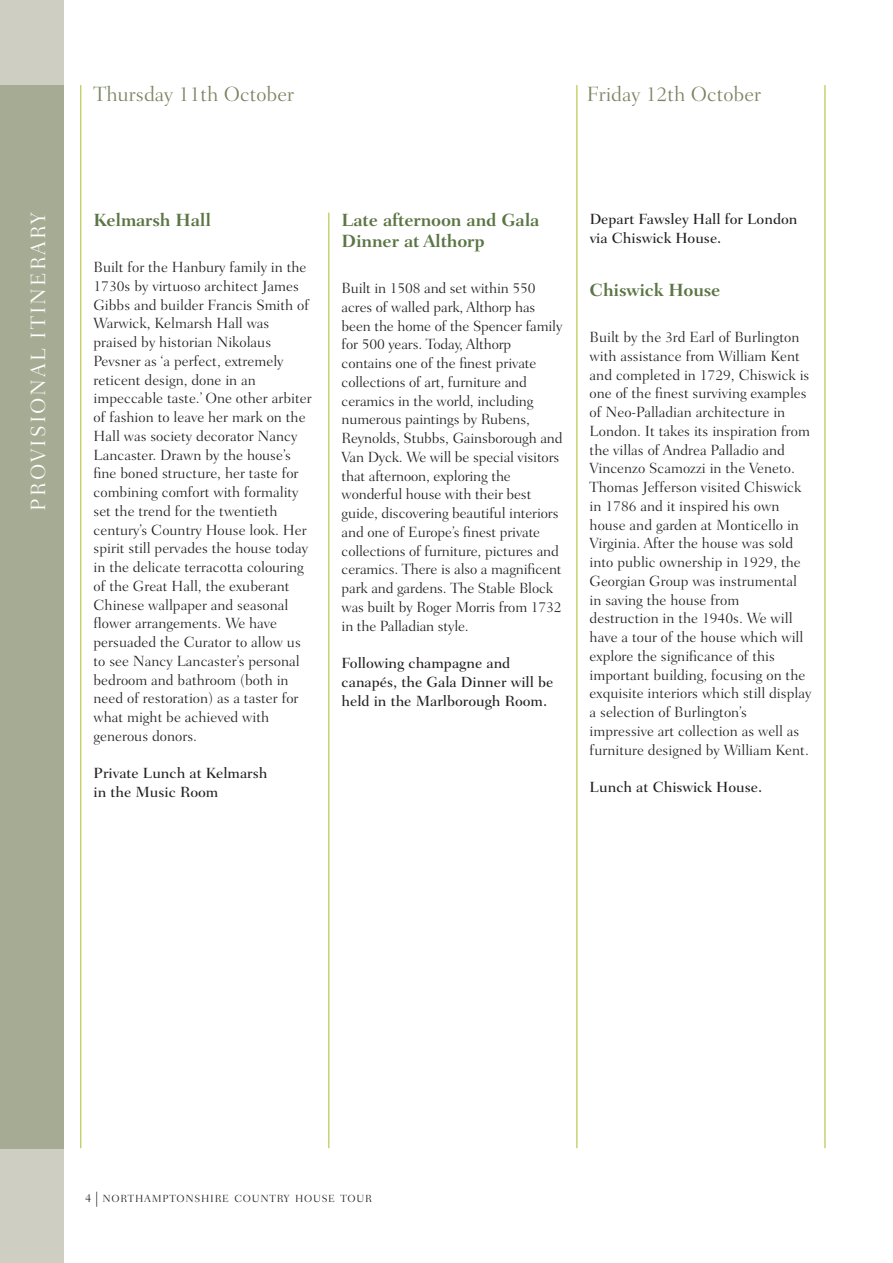
<style>
.page{position:relative;width:893px;height:1263px;background:#fff}
.page>*{position:absolute;margin:0;border:0;box-sizing:border-box;transform-origin:0 0}
.t1{font:300 21px "Fairfield LH";color:#7a8460}
.t2{font:300 21px "Fairfield LH";letter-spacing:.1em;color:#fff}
.t3{font:700 18px/21px "Fairfield LH";letter-spacing:-.01em;color:#5b7544}
.t4{font:300 15px/18.8px "Fairfield LH";color:#231f20}
.t5{font:500 15px/18.8px "Fairfield LH";color:#231f20}
.t6{font:300 10.5px "Fairfield LH";letter-spacing:.07em;color:#231f20}
.s1{font-size:12px}
.s2{font-size:15px}
</style>
<div class="page">
<div style="left:0;top:0;width:64px;height:1263px;background:#cecfc2"></div>
<div style="left:0;top:85px;width:64px;height:1063px;background:#a6ab93"></div>
<hr style="left:80px;top:85px;width:1px;height:1063px;background:#acbc2c">
<hr style="left:328px;top:213px;width:1px;height:935px;background:#acbc2c">
<hr style="left:576px;top:85px;width:1px;height:1063px;background:#acbc2c">
<hr style="left:825px;top:85px;width:1px;height:1063px;background:#acbc2c">
<h1 class="t2" style="left:30px;top:511px;width:301px;rotate:-90deg">PROVISIONAL ITINERARY</h1>
<h1 class="t1" style="left:94px;top:85px;width:202px">Thursday 11th October</h1>
<h1 class="t1" style="left:587px;top:85px;width:176px">Friday 12th October</h1>
<p class="t3" style="left:94px;top:211px;width:119px">Kelmarsh Hall</p>
<p class="t4" style="left:94px;top:259px;width:220px">Built for the Hanbury family in the<br>1730s by virtuoso architect James<br>Gibbs and builder Francis Smith of<br>Warwick, Kelmarsh Hall was praised by historian Nikolaus<br>Pevsner as ‘a perfect, extremely reticent design, done in an impeccable taste.’ One other arbiter of fashion to leave her mark on the<br>Hall was society decorator Nancy<br>Lancaster. Drawn by the house’s fine boned structure, her taste for combining comfort with formality set the trend for the twentieth century’s Country House look. Her spirit still pervades the house today in the delicate terracotta colouring of the Great Hall, the exuberant<br>Chinese wallpaper and seasonal flower arrangements. We have persuaded the Curator to allow us to see Nancy Lancaster’s personal bedroom and bathroom (both in need of restoration) as a taster for what might be achieved with generous donors.</p>
<p class="t5" style="left:94px;top:765px;width:175px">Private Lunch at Kelmarsh in the Music Room</p>
<p class="t3" style="left:342px;top:211px;width:199px">Late afternoon and Gala<br>Dinner at Althorp</p>
<p class="t4" style="left:342px;top:280px;width:222px">Built in 1508 and set within 550 acres of walled park, Althorp has been the home of the Spencer family for 500 years. Today, Althorp contains one of the finest private collections of art, furniture and ceramics in the world, including numerous paintings by Rubens, Reynolds, Stubbs, Gainsborough and Van Dyck. We will be special visitors that afternoon, exploring the wonderful house with their best guide, discovering beautiful interiors and one of Europe’s finest private collections of furniture, pictures and ceramics. There is also a magnificent park and gardens. The Stable Block was built by Roger Morris from 1732 in the Palladian style.</p>
<p class="t5" style="left:342px;top:655px;width:213px">Following champagne and canapés, the Gala Dinner will be held in the Marlborough Room.</p>
<p class="t5" style="left:590px;top:211px;width:209px">Depart Fawsley Hall for London via Chiswick House.</p>
<p class="t3" style="left:590px;top:281px;width:132px">Chiswick House</p>
<p class="t4" style="left:590px;top:329px;width:223px">Built by the 3rd Earl of Burlington with assistance from William Kent and completed in 1729, Chiswick is one of the finest surviving examples of Neo-Palladian architecture in London. It takes its inspiration from the villas of Andrea Palladio and Vincenzo Scamozzi in the Veneto.<br>Thomas Jefferson visited Chiswick in 1786 and it inspired his own house and garden at Monticello in Virginia. After the house was sold into public ownership in 1929, the Georgian Group was instrumental in saving the house from destruction in the 1940s. We will have a tour of the house which will explore the significance of this important building, focusing on the exquisite interiors which still display a selection of Burlington’s impressive art collection as well as furniture designed by William Kent.</p>
<p class="t5" style="left:590px;top:779px;width:174px">Lunch at Chiswick House.</p>
<p class="t6" style="left:85px;top:1194px;width:289px"><span class="s1">4</span> <span class="s2">|</span> NORTHAMPTONSHIRE COUNTRY HOUSE TOUR</p>
</div>
